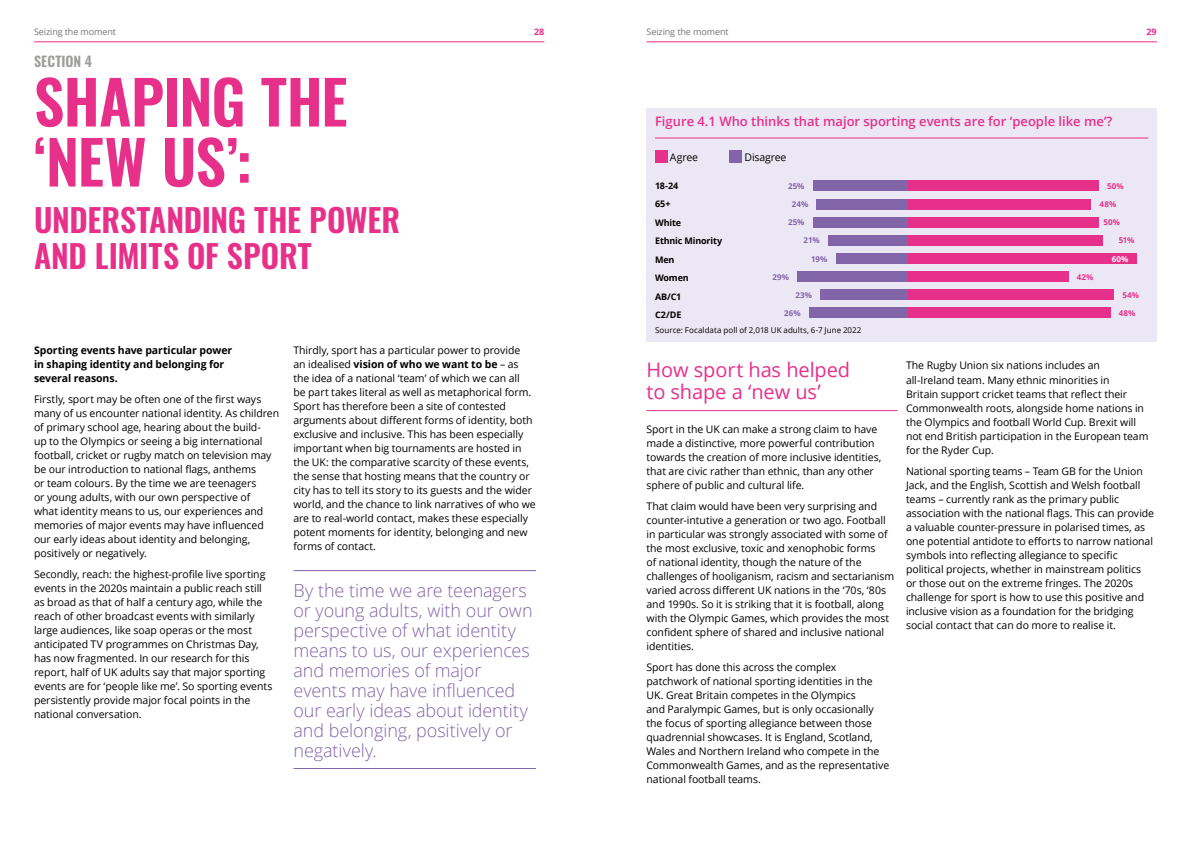
<style>
.page{position:relative;width:1191px;height:842px;background:#fff}
.page>*{position:absolute;margin:0;border:0;box-sizing:border-box;transform-origin:0 0}
.t1{font:600 60px/60px "Oswald";letter-spacing:-.01em;color:#e7308a}
.t2{font:600 32px/36px "Oswald";letter-spacing:-.005em;color:#e7308a}
.t3{font:20px/22px "Open Sans";letter-spacing:-.005em;color:#e7308a}
.t4{font:300 18px/20px "Open Sans";letter-spacing:-.005em;color:#8264a9}
.t5{font:600 14px "Oswald";letter-spacing:.005em;color:#9d9d9c}
.t6{font:600 13px "Open Sans";color:#e7308a}
.Body{font:10.5px/14px "Open Sans";letter-spacing:-.005em;color:#000}
.Body_Bold_Intro{font:700 10.5px/14px "Open Sans";letter-spacing:-.005em;color:#000}
.Chart_Key{font:700 9px "Open Sans";letter-spacing:-.015em;color:#000}
.t7{font:9px "Open Sans";letter-spacing:-.01em;color:#767576}
.t8{font:700 9px "Open Sans";color:#e7308a}
.t9{font:8px "Open Sans";letter-spacing:.005em;color:#000}
.t10{font:700 8px "Open Sans";letter-spacing:.01em;color:#8264a9}
.t11{font:700 8px "Open Sans";letter-spacing:.015em;color:#e7308a}
.t12{font:700 8px "Open Sans";color:#fff}
.s1{font-weight:700}
</style>
<div class="page">
<hr style="left:646px;top:410px;width:251px;height:1px;background:#e7308a">
<div style="left:647px;top:108px;width:509px;height:233px;background:#ebe7f4"></div>
<div style="left:813px;top:181px;width:95px;height:10px;background:#8264a9"></div>
<div style="left:908px;top:181px;width:190px;height:10px;background:#e7308a"></div>
<div style="left:816px;top:199px;width:92px;height:10px;background:#8264a9"></div>
<div style="left:908px;top:199px;width:183px;height:10px;background:#e7308a"></div>
<div style="left:813px;top:217px;width:95px;height:10px;background:#8264a9"></div>
<div style="left:908px;top:217px;width:190px;height:10px;background:#e7308a"></div>
<div style="left:828px;top:235px;width:80px;height:10px;background:#8264a9"></div>
<div style="left:908px;top:235px;width:194px;height:10px;background:#e7308a"></div>
<div style="left:835px;top:253px;width:73px;height:11px;background:#8264a9"></div>
<div style="left:908px;top:253px;width:228px;height:11px;background:#e7308a"></div>
<div style="left:797px;top:272px;width:111px;height:10px;background:#8264a9"></div>
<div style="left:908px;top:272px;width:160px;height:10px;background:#e7308a"></div>
<div style="left:820px;top:290px;width:88px;height:10px;background:#8264a9"></div>
<div style="left:908px;top:290px;width:206px;height:10px;background:#e7308a"></div>
<div style="left:809px;top:308px;width:99px;height:10px;background:#8264a9"></div>
<div style="left:908px;top:308px;width:202px;height:10px;background:#e7308a"></div>
<div style="left:655px;top:150px;width:12px;height:13px;background:#e7308a"></div>
<div style="left:729px;top:150px;width:13px;height:13px;background:#8264a9"></div>
<hr style="left:655px;top:138px;width:493px;height:1px;background:#e7308a">
<hr style="left:293px;top:570px;width:243px;height:1px;background:#8264a9">
<hr style="left:293px;top:768px;width:243px;height:1px;background:#8264a9">
<hr style="left:34px;top:41px;width:510px;height:1px;background:#e7308a">
<hr style="left:646px;top:41px;width:511px;height:1px;background:#e7308a">
<p class="t7" style="left:34px;top:26px;width:84px">Seizing the moment</p>
<p class="t8" style="left:534px;top:26px;width:12px">28</p>
<p class="t7" style="left:646px;top:26px;width:84px">Seizing the moment</p>
<p class="t8" style="left:1146px;top:26px;width:12px">29</p>
<h2 class="t5" style="left:34px;top:53px;width:60px">SECTION 4</h2>
<h2 class="t1" style="left:34px;top:76px;width:315px">SHAPING THE ‘NEW US’:</h2>
<h2 class="t2" style="left:34px;top:203px;width:368px">UNDERSTANDING THE POWER<br>AND LIMITS OF SPORT</h2>
<p class="Body_Bold_Intro" style="left:34px;top:343px;width:200px">Sporting events have particular power in shaping identity and belonging for several reasons.</p>
<p class="Body" style="left:34px;top:392px;width:247px">Firstly, sport may be often one of the first ways many of us encounter national identity. As children of primary school age, hearing about the build-<br>up to the Olympics or seeing a big international football, cricket or rugby match on television may be our introduction to national flags, anthems<br>or team colours. By the time we are teenagers<br>or young adults, with our own perspective of<br>what identity means to us, our experiences and memories of major events may have influenced our early ideas about identity and belonging, positively or negatively.</p>
<p class="Body" style="left:34px;top:567px;width:240px">Secondly, reach: the highest-profile live sporting events in the 2020s maintain a public reach still as broad as that of half a century ago, while the reach of other broadcast events with similarly large audiences, like soap operas or the most anticipated TV programmes on Christmas Day, has now fragmented. In our research for this report, half of UK adults say that major sporting events are for ‘people like me’. So sporting events persistently provide major focal points in the national conversation.</p>
<p class="Body" style="left:293px;top:343px;width:244px">Thirdly, sport has a particular power to provide<br>an idealised <span class="s1">vision of who we want to be</span> – as the idea of a national ‘team’ of which we can all<br>be part takes literal as well as metaphorical form.<br>Sport has therefore been a site of contested arguments about different forms of identity, both exclusive and inclusive. This has been especially important when big tournaments are hosted in the UK: the comparative scarcity of these events, the sense that hosting means that the country or city has to tell its story to its guests and the wider world, and the chance to link narratives of who we are to real-world contact, makes these especially potent moments for identity, belonging and new forms of contact.</p>
<h3 class="t4" style="left:293px;top:580px;width:241px">By the time we are teenagers or young adults, with our own perspective of what identity means to us, our experiences and memories of major events may have influenced our early ideas about identity and belonging, positively or negatively.</h3>
<h4 class="t6" style="left:655px;top:113px;width:459px">Figure 4.1 Who thinks that major sporting events are for ‘people like me’?</h4>
<p class="Body" style="left:670px;top:150px;width:30px">Agree</p>
<p class="Body" style="left:744px;top:150px;width:43px">Disagree</p>
<p class="Chart_Key" style="left:655px;top:179px;width:25px">18-24</p>
<p class="Chart_Key" style="left:655px;top:198px;width:17px">65+</p>
<p class="Chart_Key" style="left:655px;top:216px;width:28px">White</p>
<p class="Chart_Key" style="left:655px;top:235px;width:69px">Ethnic Minority</p>
<p class="Chart_Key" style="left:655px;top:253px;width:21px">Men</p>
<p class="Chart_Key" style="left:655px;top:272px;width:35px">Women</p>
<p class="Chart_Key" style="left:655px;top:290px;width:28px">AB/C1</p>
<p class="Chart_Key" style="left:655px;top:309px;width:28px">C2/DE</p>
<p class="t10" style="left:788px;top:180px;width:18px">25%</p>
<p class="t11" style="left:1107px;top:180px;width:18px">50%</p>
<p class="t10" style="left:791px;top:198px;width:18px">24%</p>
<p class="t11" style="left:1099px;top:198px;width:18px">48%</p>
<p class="t10" style="left:788px;top:217px;width:18px">25%</p>
<p class="t11" style="left:1103px;top:217px;width:18px">50%</p>
<p class="t10" style="left:803px;top:235px;width:18px">21%</p>
<p class="t11" style="left:1118px;top:235px;width:17px">51%</p>
<p class="t10" style="left:811px;top:253px;width:18px">19%</p>
<p class="t12" style="left:1111px;top:253px;width:18px">60%</p>
<p class="t10" style="left:772px;top:271px;width:18px">29%</p>
<p class="t11" style="left:1076px;top:271px;width:18px">42%</p>
<p class="t10" style="left:795px;top:290px;width:18px">23%</p>
<p class="t11" style="left:1122px;top:290px;width:18px">54%</p>
<p class="t10" style="left:784px;top:308px;width:18px">26%</p>
<p class="t11" style="left:1118px;top:307px;width:18px">48%</p>
<p class="t9" style="left:655px;top:324px;width:208px">Source: Focaldata poll of 2,018 UK adults, 6-7 June 2022</p>
<h3 class="t3" style="left:646px;top:358px;width:205px">How sport has helped to shape a ‘new us’</h3>
<p class="Body" style="left:646px;top:421px;width:236px">Sport in the UK can make a strong claim to have made a distinctive, more powerful contribution towards the creation of more inclusive identities, that are civic rather than ethnic, than any other sphere of public and cultural life.</p>
<p class="Body" style="left:646px;top:498px;width:249px">That claim would have been very surprising and counter-intutive a generation or two ago. Football in particular was strongly associated with some of the most exclusive, toxic and xenophobic forms<br>of national identity, though the nature of the challenges of hooliganism, racism and sectarianism varied across different UK nations in the ‘70s, ‘80s and 1990s. So it is striking that it is football, along with the Olympic Games, which provides the most confident sphere of shared and inclusive national identities.</p>
<p class="Body" style="left:646px;top:659px;width:244px">Sport has done this across the complex patchwork of national sporting identities in the UK. Great Britain competes in the Olympics<br>and Paralympic Games, but is only occasionally the focus of sporting allegiance between those quadrennial showcases. It is England, Scotland, Wales and Northern Ireland who compete in the Commonwealth Games, and as the representative national football teams.</p>
<p class="Body" style="left:906px;top:358px;width:244px">The Rugby Union six nations includes an all-Ireland team. Many ethnic minorities in<br>Britain support cricket teams that reflect their Commonwealth roots, alongside home nations in the Olympics and football World Cup. Brexit will not end British participation in the European team for the Ryder Cup.</p>
<p class="Body" style="left:906px;top:463px;width:250px">National sporting teams – Team GB for the Union Jack, and the English, Scottish and Welsh football teams – currently rank as the primary public association with the national flags. This can provide a valuable counter-pressure in polarised times, as one potential antidote to efforts to narrow national symbols into reflecting allegiance to specific political projects, whether in mainstream politics or those out on the extreme fringes. The 2020s challenge for sport is how to use this positive and inclusive vision as a foundation for the bridging social contact that can do more to realise it.</p>
</div>
